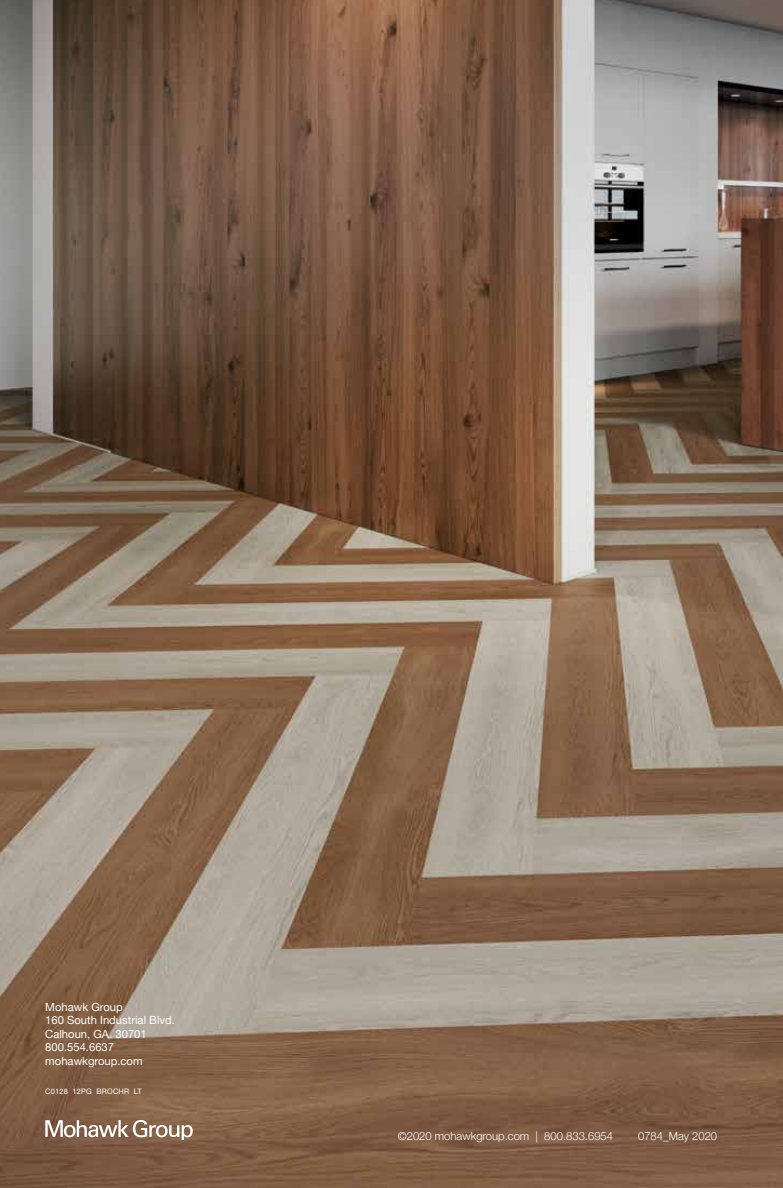
<style>
.page{position:relative;width:783px;height:1188px;background:#fff}
.page>*{position:absolute;margin:0;border:0;box-sizing:border-box;transform-origin:0 0}
.t1{font:11.25px/13.5px "Helvetica Neue";color:#fff}
.t2{font:300 11.25px "Helvetica Neue";color:#fff}
.t3{font:7.5px "Helvetica Neue";letter-spacing:.02em;color:#fff}
</style>
<div class="page">
<img style="left:0;top:0;width:783px;height:1188px">
<svg style="left:45px;top:1120px;width:148px;height:20px"></svg>
<p class="t1" style="left:45px;top:1001px;width:131px">Mohawk Group<br>160 South Industrial Blvd.<br>Calhoun, GA. 30701<br>800.554.6637 mohawkgroup.com</p>
<p class="t3" style="left:45px;top:1086px;width:98px">C0128 12PG BROCHR LT</p>
<p class="t2" style="left:398px;top:1127px;width:217px">©2020 mohawkgroup.com | 800.833.6954</p>
<p class="t2" style="left:638px;top:1127px;width:81px">0784_May 2020</p>
</div>
